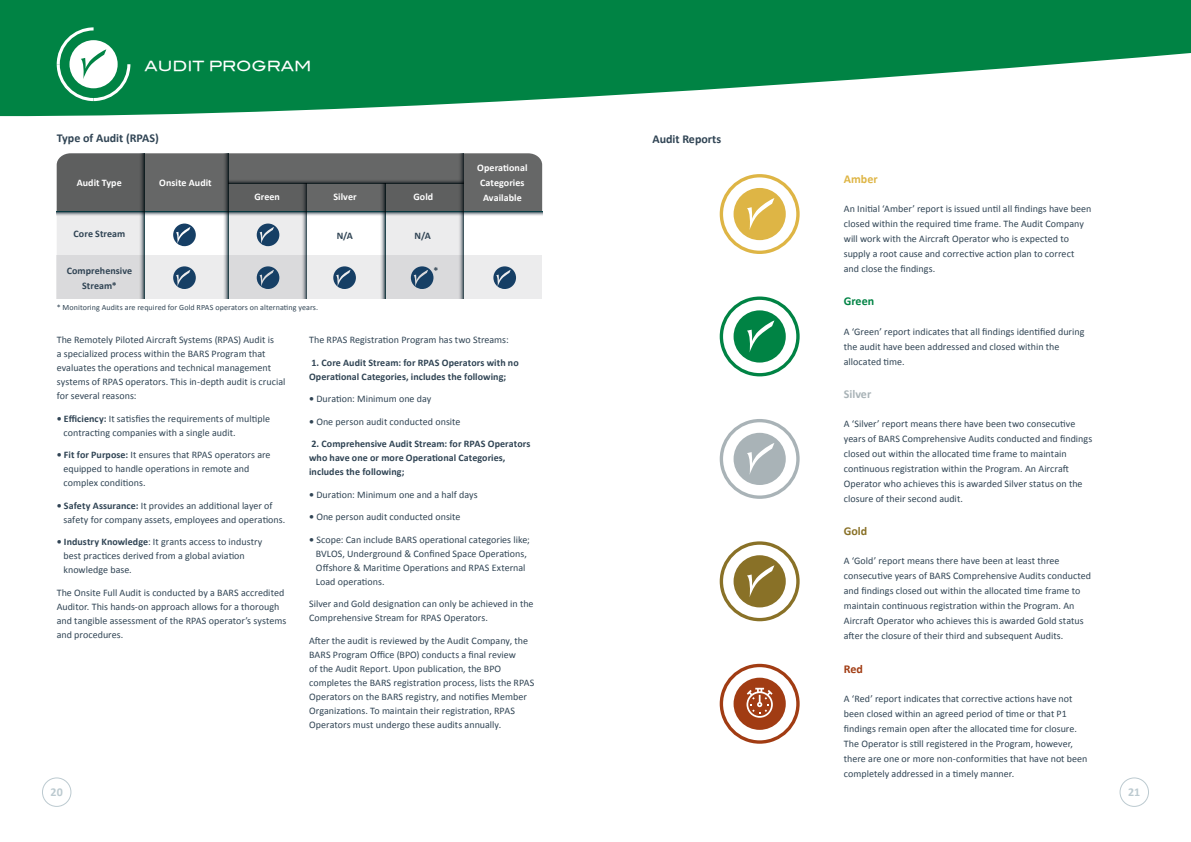
<style>
.page{position:relative;width:1191px;height:842px;background:#fff}
.page>*{position:absolute;margin:0;border:0;box-sizing:border-box;transform-origin:0 0}
.Headline{font:14px "Blair Md ITCTT Medium";color:#fff}
.Sub_Header{font:700 12px "Calibri";color:#304454}
.Body{font:700 12px "Calibri";color:#a9b3b7}
.Body-2{font:700 12px "Calibri";color:#deb545}
.Body-3{font:700 12px "Calibri";color:#008344}
.t1{font:700 12px "Calibri";color:#bccad0}
.Body-4{font:700 12px "Calibri";color:#897127}
.Body-5{font:700 12px "Calibri";color:#a13c13}
.Body-6{font:10px/14px "Calibri";letter-spacing:.005em;color:#304454}
.Body-7{font:700 10px/14px "Calibri";letter-spacing:.005em;color:#304454}
.Body-8{font:700 10px/15px "Calibri";letter-spacing:.005em;color:#fff}
.Body-9{font:8px "Calibri";letter-spacing:.01em;color:#304454}
.s1{font-weight:700}
</style>
<div class="page">
<div style="left:42px;top:777px;width:29px;height:30px;border:1px solid #bccad0;border-radius:50%"></div>
<div style="left:1119px;top:777px;width:30px;height:30px;border:1px solid #bccad0;border-radius:50%"></div>
<svg style="left:0;top:0;width:1191px;height:117px;fill:#008344"></svg>
<svg style="left:57px;top:27px;width:73px;height:74px"></svg>
<svg style="left:719px;top:296px;width:80px;height:80px"></svg>
<svg style="left:719px;top:419px;width:80px;height:80px"></svg>
<svg style="left:719px;top:541px;width:80px;height:80px"></svg>
<svg style="left:719px;top:174px;width:80px;height:80px"></svg>
<svg style="left:719px;top:664px;width:80px;height:80px"></svg>
<svg style="left:57px;top:153px;width:485px;height:145px;background:#a6a9ab"></svg>
<p class="Headline" style="left:145px;top:55px;width:168px">AUDIT PROGRAM</p>
<p class="Sub_Header" style="left:57px;top:131px;width:104px">Type of Audit (RPAS)</p>
<p class="Body-8" style="left:77px;top:175px;width:46px">Audit Type</p>
<p class="Body-7" style="left:74px;top:226px;width:53px">Core Stream</p>
<p class="Body-7" style="left:67px;top:263px;width:67px;line-height:15px;text-align:center">Comprehensive<br>Stream*</p>
<p class="Body-8" style="left:159px;top:175px;width:54px">Onsite Audit</p>
<p class="Body-8" style="left:254px;top:189px;width:27px">Green</p>
<p class="Body-8" style="left:333px;top:189px;width:25px">Silver</p>
<p class="Body-8" style="left:413px;top:189px;width:21px">Gold</p>
<p class="Body-7" style="left:337px;top:228px;width:18px">N/A</p>
<p class="Body-7" style="left:414px;top:228px;width:18px">N/A</p>
<p class="Body-7" style="left:433px;top:263px;width:6px">*</p>
<p class="Body-9" style="left:57px;top:302px;width:263px">* Monitoring Audits are required for Gold RPAS operators on alternating years.</p>
<p class="Body-8" style="left:477px;top:160px;width:52px">Operational<br>Categories<br>Available</p>
<p class="Body-6" style="left:57px;top:333px;width:230px">The Remotely Piloted Aircraft Systems (RPAS) Audit is<br>a specialized process within the BARS Program that evaluates the operations and technical management systems of RPAS operators. This in-depth audit is crucial for several reasons:</p>
<p class="Body-6" style="left:63px;top:411px;width:208px;text-indent:-7px"><span class="s1">• Efficiency:</span> It satisfies the requirements of multiple contracting companies with a single audit.</p>
<p class="Body-6" style="left:63px;top:448px;width:209px;text-indent:-7px"><span class="s1">• Fit for Purpose:</span> It ensures that RPAS operators are equipped to handle operations in remote and complex conditions.</p>
<p class="Body-6" style="left:63px;top:498px;width:223px;text-indent:-7px"><span class="s1">• Safety Assurance:</span> It provides an additional layer of safety for company assets, employees and operations.</p>
<p class="Body-6" style="left:63px;top:535px;width:200px;text-indent:-7px"><span class="s1">• Industry Knowledge</span>: It grants access to industry best practices derived from a global aviation knowledge base.</p>
<p class="Body-6" style="left:57px;top:585px;width:231px">The Onsite Full Audit is conducted by a BARS accredited Auditor. This hands-on approach allows for a thorough and tangible assessment of the RPAS operator’s systems and procedures.</p>
<p class="Body-6" style="left:309px;top:333px;width:201px">The RPAS Registration Program has two Streams:</p>
<p class="Body-7" style="left:309px;top:355px;width:211px">1. Core Audit Stream: for RPAS Operators with no<br>Operational Categories, includes the following;</p>
<p class="Body-6" style="left:309px;top:392px;width:124px"><span class="s1">•</span> Duration: Minimum one day</p>
<p class="Body-6" style="left:309px;top:414px;width:153px"><span class="s1">•</span> One person audit conducted onsite</p>
<p class="Body-7" style="left:309px;top:437px;width:223px">2. Comprehensive Audit Stream: for RPAS Operators who have one or more Operational Categories, includes the following;</p>
<p class="Body-6" style="left:309px;top:487px;width:170px"><span class="s1">•</span> Duration: Minimum one and a half days</p>
<p class="Body-6" style="left:309px;top:510px;width:153px"><span class="s1">•</span> One person audit conducted onsite</p>
<p class="Body-6" style="left:316px;top:532px;width:216px;text-indent:-7px"><span class="s1">•</span> Scope: Can include BARS operational categories like; BVLOS, Underground &amp; Confined Space Operations, Offshore &amp; Maritime Operations and RPAS External Load operations.</p>
<p class="Body-6" style="left:309px;top:597px;width:226px">Silver and Gold designation can only be achieved in the<br>Comprehensive Stream for RPAS Operators.</p>
<p class="Body-6" style="left:309px;top:633px;width:227px">After the audit is reviewed by the Audit Company, the BARS Program Office (BPO) conducts a final review<br>of the Audit Report. Upon publication, the BPO completes the BARS registration process, lists the RPAS Operators on the BARS registry, and notifies Member Organizations. To maintain their registration, RPAS Operators must undergo these audits annually.</p>
<p class="Sub_Header" style="left:652px;top:132px;width:70px">Audit Reports</p>
<p class="Body-2" style="left:844px;top:171px;width:35px">Amber</p>
<p class="Body-6" style="left:844px;top:201px;width:249px;line-height:15px">An Initial ‘Amber’ report is issued until all findings have been closed within the required time frame. The Audit Company will work with the Aircraft Operator who is expected to supply a root cause and corrective action plan to correct and close the findings.</p>
<p class="Body-3" style="left:844px;top:294px;width:32px">Green</p>
<p class="Body-6" style="left:844px;top:324px;width:242px;line-height:15px">A ‘Green’ report indicates that all findings identified during the audit have been addressed and closed within the allocated time.</p>
<p class="Body" style="left:844px;top:386px;width:29px">Silver</p>
<p class="Body-6" style="left:844px;top:416px;width:250px;line-height:15px">A ‘Silver’ report means there have been two consecutive years of BARS Comprehensive Audits conducted and findings closed out within the allocated time frame to maintain continuous registration within the Program. An Aircraft Operator who achieves this is awarded Silver status on the closure of their second audit.</p>
<p class="Body-4" style="left:844px;top:523px;width:25px">Gold</p>
<p class="Body-6" style="left:844px;top:553px;width:249px;line-height:15px">A ‘Gold’ report means there have been at least three consecutive years of BARS Comprehensive Audits conducted and findings closed out within the allocated time frame to maintain continuous registration within the Program. An Aircraft Operator who achieves this is awarded Gold status after the closure of their third and subsequent Audits.</p>
<p class="Body-5" style="left:844px;top:661px;width:21px">Red</p>
<p class="Body-6" style="left:844px;top:691px;width:245px;line-height:15px">A ‘Red’ report indicates that corrective actions have not been closed within an agreed period of time or that P1 findings remain open after the allocated time for closure.<br>The Operator is still registered in the Program, however, there are one or more non-conformities that have not been completely addressed in a timely manner.</p>
<p class="t1" style="left:51px;top:784px;width:14px">20</p>
<p class="t1" style="left:1128px;top:784px;width:14px">21</p>
</div>
